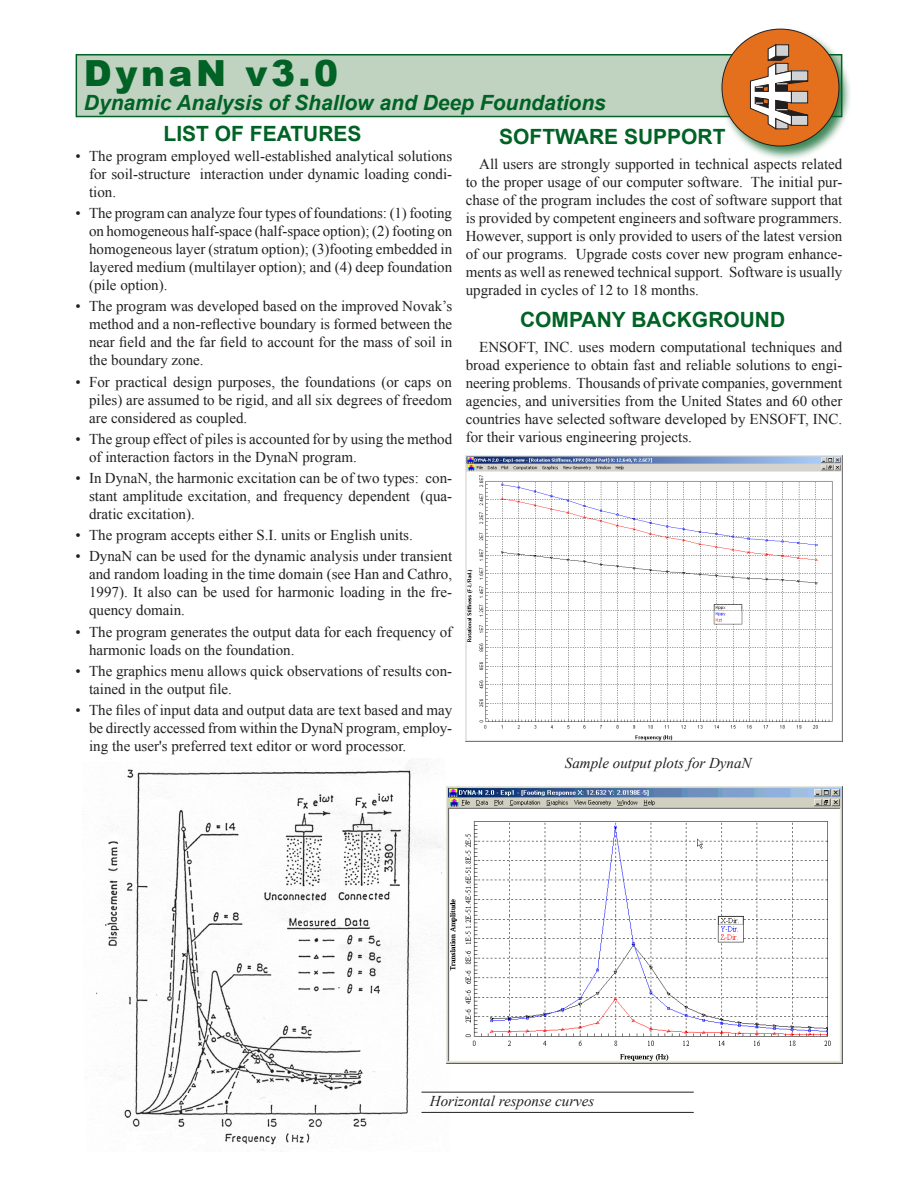
<style>
.page{position:relative;width:918px;height:1188px;background:#fff}
.page>*{position:absolute;margin:0;border:0;box-sizing:border-box;transform-origin:0 0}
.PageMaker_Defaults{font:900 36px "Arial";letter-spacing:.1em;color:#006224}
.t1{font:700 21px "Arial";color:#006224}
.PageMaker_Defaults-2{font:italic 700 21px "Arial";color:#006224}
.t2{font:15px/18px "Times New Roman";color:#231f20;text-align:justify}
.t3{font:italic 15px "Times New Roman";color:#231f20}
</style>
<div class="page">
<img style="left:96px;top:759px;width:353px;height:393px">
<img style="left:466px;top:455px;width:376px;height:286px">
<img style="left:446px;top:787px;width:397px;height:277px">
<hr style="left:422px;top:1112px;width:272px;height:1px;background:#231f20">
<hr style="left:422px;top:1092px;width:272px;height:1px;background:#231f20">
<div style="left:76px;top:55px;width:766px;height:62px;background:#bfd3c0"></div>
<div style="left:76px;top:54px;width:766px;height:63px;border:2px solid #006224"></div>
<div style="left:719px;top:27px;width:133px;height:133px;background:#006224;opacity:.75"></div>
<div style="left:722px;top:29px;width:117px;height:117px;background:#e4701e;border-radius:50%"></div>
<svg style="left:750px;top:44px;width:59px;height:86px"></svg>
<p class="PageMaker_Defaults" style="left:84px;top:53px;width:256px">DynaN v3.0</p>
<p class="PageMaker_Defaults-2" style="left:84px;top:88px;width:524px">Dynamic Analysis of Shallow and Deep Foundations</p>
<p class="t1" style="left:164px;top:119px;width:199px">LIST OF FEATURES</p>
<p class="t2" style="left:89px;top:147px;width:365px;text-indent:-14px">• The program employed well-established analytical solutions for soil-structure interaction under dynamic loading condi&shy;tion.</p>
<p class="t2" style="left:89px;top:204px;width:365px;text-indent:-14px">• The program can analyze four types of foundations: (1) footing on homogeneous half-space (half-space option); (2) footing on homogeneous layer (stratum option); (3)footing embedded in layered medium (multilayer option); and (4) deep foundation (pile option).</p>
<p class="t2" style="left:89px;top:297px;width:365px;text-indent:-14px">• The program was developed based on the improved Novak’s method and a non-reflective boundary is formed between the near field and the far field to account for the mass of soil in the boundary zone.</p>
<p class="t2" style="left:89px;top:372px;width:365px;text-indent:-14px">• For practical design purposes, the foundations (or caps on piles) are assumed to be rigid, and all six degrees of freedom are considered as coupled.</p>
<p class="t2" style="left:89px;top:430px;width:365px;text-indent:-14px">• The group effect of piles is accounted for by using the method of interaction factors in the DynaN program.</p>
<p class="t2" style="left:89px;top:469px;width:365px;text-indent:-14px">• In DynaN, the harmonic excitation can be of two types: con&shy;stant amplitude excitation, and frequency dependent (qua&shy;dratic excitation).</p>
<p class="t2" style="left:76px;top:526px;width:339px">• The program accepts either S.I. units or English units.</p>
<p class="t2" style="left:89px;top:547px;width:365px;text-indent:-14px">• DynaN can be used for the dynamic analysis under transient and random loading in the time domain (see Han and Cathro, 1997). It also can be used for harmonic loading in the fre&shy;quency domain.</p>
<p class="t2" style="left:89px;top:622px;width:365px;text-indent:-14px">• The program generates the output data for each frequency of harmonic loads on the foundation.</p>
<p class="t2" style="left:89px;top:662px;width:365px;text-indent:-14px">• The graphics menu allows quick observations of results con&shy;tained in the output file.</p>
<p class="t2" style="left:89px;top:701px;width:365px;text-indent:-14px">• The files of input data and output data are text based and may be directly accessed from within the DynaN program, employ&shy;ing the user's preferred text editor or word processor.</p>
<p class="t1" style="left:499px;top:122px;width:228px">SOFTWARE SUPPORT</p>
<p class="t2" style="left:466px;top:155px;width:378px;text-indent:14px">All users are strongly supported in technical aspects related to the proper usage of our computer software. The initial pur&shy;chase of the program includes the cost of software support that is provided by competent engineers and software programmers.<br>However, support is only provided to users of the latest version of our programs. Upgrade costs cover new program enhance&shy;ments as well as renewed technical support. Software is usually upgraded in cycles of 12 to 18 months.</p>
<p class="t1" style="left:520px;top:305px;width:267px">COMPANY BACKGROUND</p>
<p class="t2" style="left:466px;top:337px;width:378px;text-indent:14px">ENSOFT, INC. uses modern computational techniques and broad experience to obtain fast and reliable solutions to engi&shy;neering problems. Thousands of private companies, government agencies, and universities from the United States and 60 other countries have selected software developed by ENSOFT, INC. for their various engineering projects.</p>
<p class="t3" style="left:565px;top:753px;width:188px">Sample output plots for DynaN</p>
<p class="t3" style="left:430px;top:1091px;width:166px">Horizontal response curves</p>
</div>
